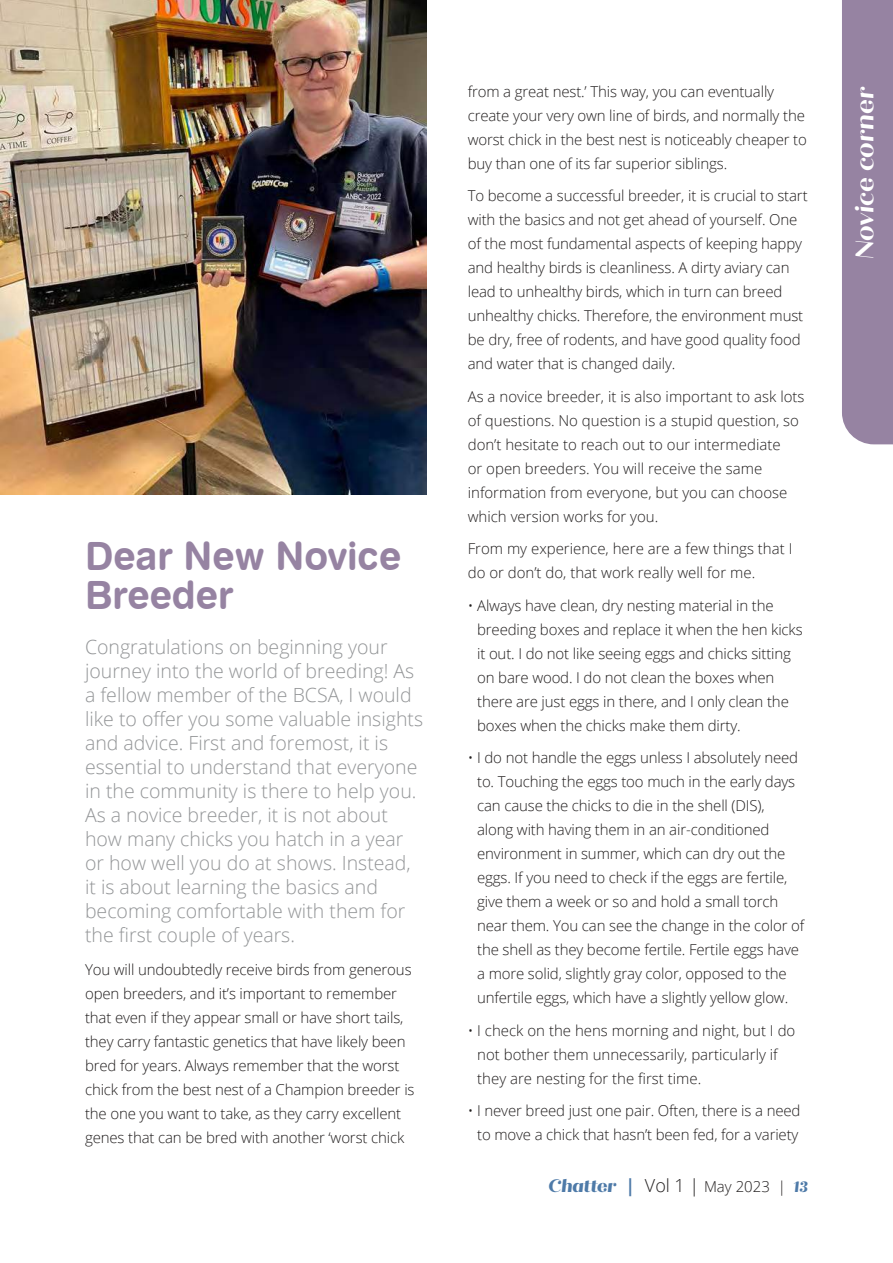
<style>
.page{position:relative;width:893px;height:1263px;background:#fff}
.page>*{position:absolute;margin:0;border:0;box-sizing:border-box;transform-origin:0 0}
.t1{font:39px/39px "Swiss 721 BT Bold Rounded";color:#9683a2}
.t2{font:italic 700 25.5px "Quiche Display";letter-spacing:-.005em;color:#fff}
.t3{font:300 19.5px/24px "Open Sans";color:#939597}
.t4{font:300 15px/24px "Open Sans";letter-spacing:-.01em;color:#221f1f}
.s1{font-family:"Quiche Display";font-weight:800;font-style:italic;font-size:18px;color:#4e7aa8}
.s2{font-family:"Swiss 721 BT Bold Rounded";font-weight:400;font-size:18px;color:#4e7aa8}
.s3{font-size:18px}
.s4{font-family:"Quiche Display";font-weight:800;font-style:italic;color:#4e7aa8}
</style>
<div class="page">
<div style="left:842px;top:0;width:51px;height:444px;background:#9683a2"></div>
<img style="left:0;top:0;width:427px;height:494px">
<h1 class="t1" style="left:85px;top:540px;width:318px">Dear New Novice<br>Breeder</h1>
<p class="t3" style="left:85px;top:637px;width:340px">Congratulations on beginning your journey into the world of breeding! As a fellow member of the BCSA, I would like to o昀昀er you some valuable insights and advice. First and foremost, it is essential to understand that everyone in the community is there to help you.<br>As a novice breeder, it is not about how many chicks you hatch in a year or how well you do at shows. Instead, it is about learning the basics and becoming comfortable with them for the 昀椀rst couple of years.</p>
<p class="t4" style="left:85px;top:959px;width:331px">You will undoubtedly receive birds from generous open breeders, and it’s important to remember that even if they appear small or have short tails, they carry fantastic genetics that have likely been bred for years. Always remember that the worst chick from the best nest of a Champion breeder is the one you want to take, as they carry excellent genes that can be bred with another ‘worst chick</p>
<p class="t4" style="left:468px;top:81px;width:341px">from a great nest.’ This way, you can eventually create your very own line of birds, and normally the worst chick in the best nest is noticeably cheaper to buy than one of its far superior siblings.</p>
<p class="t4" style="left:468px;top:185px;width:341px">To become a successful breeder, it is crucial to start with the basics and not get ahead of yourself. One of the most fundamental aspects of keeping happy and healthy birds is cleanliness. A dirty aviary can lead to unhealthy birds, which in turn can breed unhealthy chicks. Therefore, the environment must be dry, free of rodents, and have good quality food and water that is changed daily.</p>
<p class="t4" style="left:468px;top:386px;width:338px">As a novice breeder, it is also important to ask lots of questions. No question is a stupid question, so don’t hesitate to reach out to our intermediate<br>or open breeders. You will receive the same information from everyone, but you can choose which version works for you.</p>
<p class="t4" style="left:468px;top:536px;width:326px">From my experience, here are a few things that I do or don’t do, that work really well for me.</p>
<p class="t4" style="left:477px;top:595px;width:327px;text-indent:-9px">• Always have clean, dry nesting material in the breeding boxes and replace it when the hen kicks it out. I do not like seeing eggs and chicks sitting on bare wood. I do not clean the boxes when there are just eggs in there, and I only clean the boxes when the chicks make them dirty.</p>
<p class="t4" style="left:477px;top:747px;width:329px;text-indent:-9px">• I do not handle the eggs unless I absolutely need to. Touching the eggs too much in the early days can cause the chicks to die in the shell (DIS), along with having them in an air-conditioned environment in summer, which can dry out the eggs. If you need to check if the eggs are fertile, give them a week or so and hold a small torch near them. You can see the change in the color of the shell as they become fertile. Fertile eggs have a more solid, slightly gray color, opposed to the unfertile eggs, which have a slightly yellow glow.</p>
<p class="t4" style="left:477px;top:1020px;width:320px;text-indent:-10px">• I check on the hens morning and night, but I do not bother them unnecessarily, particularly if they are nesting for the 昀椀rst time.</p>
<p class="t4" style="left:468px;top:1100px;width:334px;text-align:center">• I never breed just one pair. Often, there is a need to move a chick that hasn’t been fed, for a variety</p>
<p class="t4" style="left:548px;top:1176px;width:261px"><span class="s1">Chatter</span> <span class="s2">|</span> <span class="s3">Vol 1 |</span> May 2023 | <span class="s4">13</span></p>
<h2 class="t2" style="left:855px;top:259px;width:174px;rotate:-90deg">Novice corner</h2>
</div>
